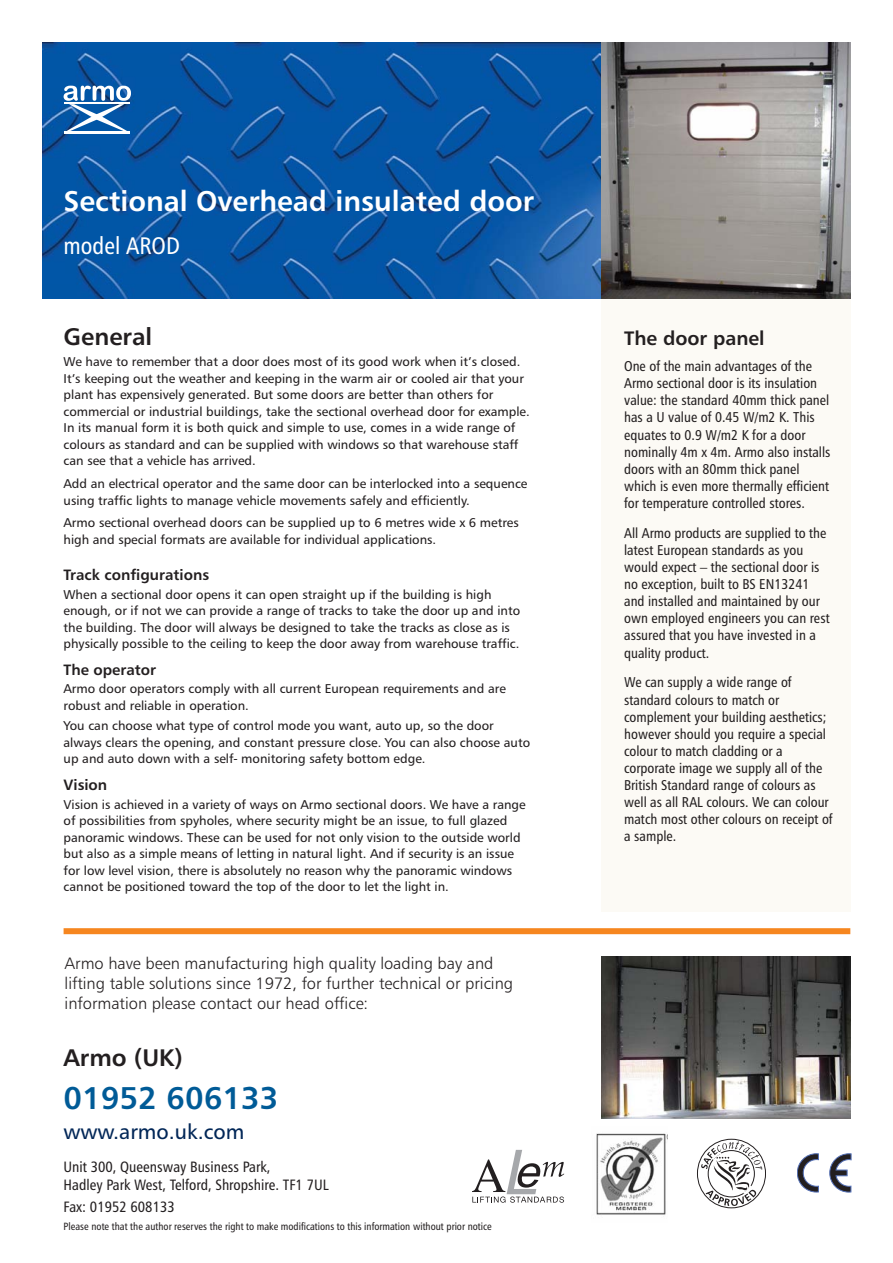
<style>
.page{position:relative;width:893px;height:1263px;background:#fff}
.page>*{position:absolute;margin:0;border:0;box-sizing:border-box;transform-origin:0 0}
.t1{font:31.5px "Humanist 777 BT Bold B";color:#005b97}
.t2{font:28.5px "Humanist 777 BT Bold B";color:#fff}
.t3{font:24px "Humanist 777 BT Bold B";color:#231f20}
.t4{font:24px "Humanist 777 BT Roman Condensed B";color:#fff}
.t5{font:21px "Humanist 777 BT Roman B";color:#002657}
.t6{font:19.5px "Humanist 777 BT Bold B";color:#231f20}
.t7{font:16.5px/19.8px "Humanist 777 BT Light B";color:#231f20}
.t8{font:15px/18px "Humanist 777 BT Roman Condensed B";color:#231f20}
.t9{font:15px "Humanist 777 BT Bold B";color:#231f20}
.t10{font:14.25px/17.1px "Humanist 777 BT Roman Condensed B";color:#231f20}
.t11{font:12.75px/16.5px "Humanist 777 BT Roman B";color:#231f20}
.t12{font:10.5px "Humanist 777 BT Roman Condensed B";color:#231f20}
</style>
<div class="page">
<div style="left:601px;top:171px;width:249px;height:741px;background:#fcfaf5"></div>
<img style="left:42px;top:43px;width:559px;height:256px">
<div style="left:64px;top:928px;width:786px;height:6px;background:#f6861f"></div>
<img style="left:601px;top:43px;width:249px;height:256px">
<hr style="left:64px;top:131px;width:65px;height:3px;background:#fff">
<svg style="left:64px;top:86px;width:67px;height:45px"></svg>
<img style="left:601px;top:957px;width:249px;height:161px">
<div style="left:697px;top:1139px;width:69px;height:69px;border:1px solid #231f20;border-radius:50%"></div>
<svg style="left:701px;top:1141px;width:61px;height:65px"></svg>
<svg style="left:830px;top:1154px;width:21px;height:38px"></svg>
<svg style="left:797px;top:1154px;width:21px;height:38px"></svg>
<img style="left:596px;top:1133px;width:71px;height:82px">
<svg style="left:472px;top:1150px;width:92px;height:53px"></svg>
<h2 class="t2" style="left:64px;top:190px;width:472px">Sectional Overhead insulated door</h2>
<h3 class="t4" style="left:64px;top:236px;width:118px">model AROD</h3>
<h3 class="t3" style="left:64px;top:328px;width:90px">General</h3>
<p class="t11" style="left:64px;top:355px;width:468px">We have to remember that a door does most of its good work when it’s closed.<br>It’s keeping out the weather and keeping in the warm air or cooled air that your plant has expensively generated. But some doors are better than others for commercial or industrial buildings, take the sectional overhead door for example.<br>In its manual form it is both quick and simple to use, comes in a wide range of colours as standard and can be supplied with windows so that warehouse staff can see that a vehicle has arrived.</p>
<p class="t11" style="left:64px;top:476px;width:465px">Add an electrical operator and the same door can be interlocked into a sequence using traffic lights to manage vehicle movements safely and efficiently.</p>
<p class="t11" style="left:64px;top:516px;width:457px">Armo sectional overhead doors can be supplied up to 6 metres wide x 6 metres high and special formats are available for individual applications.</p>
<p class="t9" style="left:64px;top:569px;width:147px">Track configurations</p>
<p class="t11" style="left:64px;top:587px;width:458px">When a sectional door opens it can open straight up if the building is high enough, or if not we can provide a range of tracks to take the door up and into the building. The door will always be designed to take the tracks as close as is physically possible to the ceiling to keep the door away from warehouse traffic.</p>
<p class="t9" style="left:64px;top:663px;width:94px">The operator</p>
<p class="t11" style="left:64px;top:682px;width:444px">Armo door operators comply with all current European requirements and are robust and reliable in operation.</p>
<p class="t11" style="left:64px;top:719px;width:468px">You can choose what type of control mode you want, auto up, so the door always clears the opening, and constant pressure close. You can also choose auto up and auto down with a self- monitoring safety bottom edge.</p>
<p class="t9" style="left:64px;top:779px;width:45px">Vision</p>
<p class="t11" style="left:64px;top:797px;width:464px">Vision is achieved in a variety of ways on Armo sectional doors. We have a range of possibilities from spyholes, where security might be an issue, to full glazed panoramic windows. These can be used for not only vision to the outside world but also as a simple means of letting in natural light. And if security is an issue for low level vision, there is absolutely no reason why the panoramic windows cannot be positioned toward the top of the door to let the light in.</p>
<p class="t7" style="left:65px;top:955px;width:450px">Armo have been manufacturing high quality loading bay and lifting table solutions since 1972, for further technical or pricing information please contact our head office:</p>
<h3 class="t3" style="left:64px;top:1048px;width:121px">Armo (UK)</h3>
<h1 class="t1" style="left:64px;top:1085px;width:216px">01952 606133</h1>
<h3 class="t5" style="left:64px;top:1123px;width:182px">www.armo.uk.com</h3>
<p class="t8" style="left:64px;top:1159px;width:267px">Unit 300, Queensway Business Park,<br>Hadley Park West, Telford, Shropshire. TF1 7UL</p>
<p class="t8" style="left:64px;top:1199px;width:113px">Fax: 01952 608133</p>
<p class="t12" style="left:64px;top:1222px;width:430px">Please note that the author reserves the right to make modifications to this information without prior notice</p>
<h3 class="t6" style="left:624px;top:331px;width:142px">The door panel</h3>
<p class="t10" style="left:624px;top:359px;width:208px">One of the main advantages of the Armo sectional door is its insulation value: the standard 40mm thick panel has a U value of 0.45 W/m2 K. This equates to 0.9 W/m2 K for a door nominally 4m x 4m. Armo also installs doors with an 80mm thick panel which is even more thermally efficient for temperature controlled stores.</p>
<p class="t10" style="left:624px;top:526px;width:207px">All Armo products are supplied to the latest European standards as you would expect – the sectional door is no exception, built to BS EN13241 and installed and maintained by our own employed engineers you can rest assured that you have invested in a quality product.</p>
<p class="t10" style="left:624px;top:675px;width:210px">We can supply a wide range of standard colours to match or complement your building aesthetics; however should you require a special colour to match cladding or a corporate image we supply all of the<br>British Standard range of colours as well as all RAL colours. We can colour match most other colours on receipt of a sample.</p>
</div>
